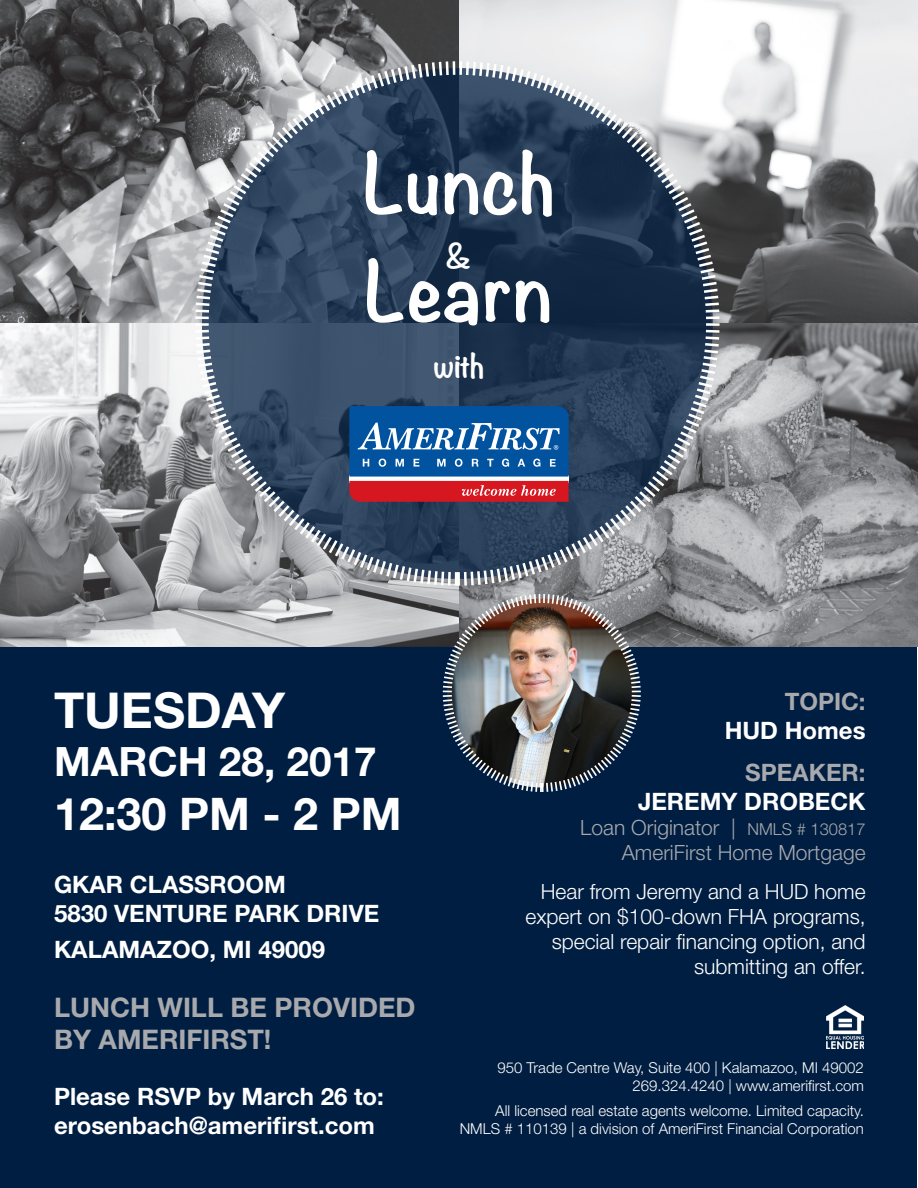
<style>
.page{position:relative;width:918px;height:1188px;background:#fff}
.page>*{position:absolute;margin:0;border:0;box-sizing:border-box;transform-origin:0 0}
.t1{font:700 75px "Noteworthy";color:#fff}
.t2{font:700 49.5px "Helvetica Neue LT Std";color:#fff}
.t3{font:700 45px "Helvetica Neue LT Std";color:#fff}
.t4{font:700 40.5px "Helvetica Neue LT Std";color:#fff}
.t5{font:700 30px "Noteworthy";color:#fff}
.t6{font:700 27px/32.4px "Helvetica Neue LT Std";color:#a8a9ad}
.t7{font:700 24px "Helvetica Neue LT Std";color:#fff}
.t8{font:700 24px "Helvetica Neue LT Std";color:#a8a9ad}
.t9{font:300 21px/25.2px "Helvetica Neue LT Std";color:#fff;text-align:right}
.t10{font:300 21px "Helvetica Neue LT Std";color:#a8a9ad}
.t11{font:300 15px "Helvetica Neue LT Std";color:#fff}
.s1{font-size:16.5px}
</style>
<div class="page">
<img style="left:0;top:0;width:918px;height:647px">
<div style="left:1px;top:647px;width:916px;height:540px;background:#001e41"></div>
<svg style="left:193px;top:59px;width:529px;height:529px;background:#516176"></svg>
<img style="left:441px;top:592px;width:201px;height:200px">
<img style="left:826px;top:1005px;width:38px;height:43px">
<p class="t1" style="left:363px;top:117px;width:193px">Lunch</p>
<p class="t5" style="left:446px;top:229px;width:28px">&amp;</p>
<p class="t1" style="left:365px;top:225px;width:190px">Learn</p>
<p class="t5" style="left:434px;top:339px;width:52px">with</p>
<p class="t2" style="left:54px;top:679px;width:233px">TUESDAY</p>
<p class="t4" style="left:54px;top:737px;width:324px">MARCH 28, 2017</p>
<p class="t3" style="left:54px;top:786px;width:349px">12:30 PM - 2 PM</p>
<p class="t7" style="left:54px;top:869px;width:234px">GKAR CLASSROOM</p>
<p class="t7" style="left:54px;top:898px;width:327px">5830 VENTURE PARK DRIVE</p>
<p class="t7" style="left:54px;top:934px;width:273px">KALAMAZOO, MI 49009</p>
<p class="t6" style="left:54px;top:991px;width:363px">LUNCH WILL BE PROVIDED<br>BY AMERIFIRST!</p>
<p class="t7" style="left:54px;top:1082px;width:331px">Please RSVP by March 26 to:</p>
<p class="t7" style="left:54px;top:1111px;width:322px">erosenbach@amerifirst.com</p>
<p class="t8" style="left:785px;top:687px;width:82px">TOPIC:</p>
<p class="t7" style="left:725px;top:716px;width:142px">HUD Homes</p>
<p class="t8" style="left:745px;top:758px;width:122px">SPEAKER:</p>
<p class="t7" style="left:638px;top:787px;width:229px">JEREMY DROBECK</p>
<p class="t10" style="left:580px;top:814px;width:287px">Loan Originator | <span class="s1">NMLS # 130817</span></p>
<p class="t10" style="left:622px;top:840px;width:245px">AmeriFirst Home Mortgage</p>
<p class="t9" style="left:526px;top:878px;width:342px">Hear from Jeremy and a HUD home expert on $100-down FHA programs, special repair financing option, and submitting an offer.</p>
<p class="t11" style="left:497px;top:1059px;width:368px">950 Trade Centre Way, Suite 400 | Kalamazoo, MI 49002</p>
<p class="t11" style="left:633px;top:1077px;width:233px">269.324.4240 | www.amerifirst.com</p>
<p class="t11" style="left:495px;top:1101px;width:370px">All licensed real estate agents welcome. Limited capacity.</p>
<p class="t11" style="left:460px;top:1119px;width:406px">NMLS # 110139 | a division of AmeriFirst Financial Corporation</p>
</div>
